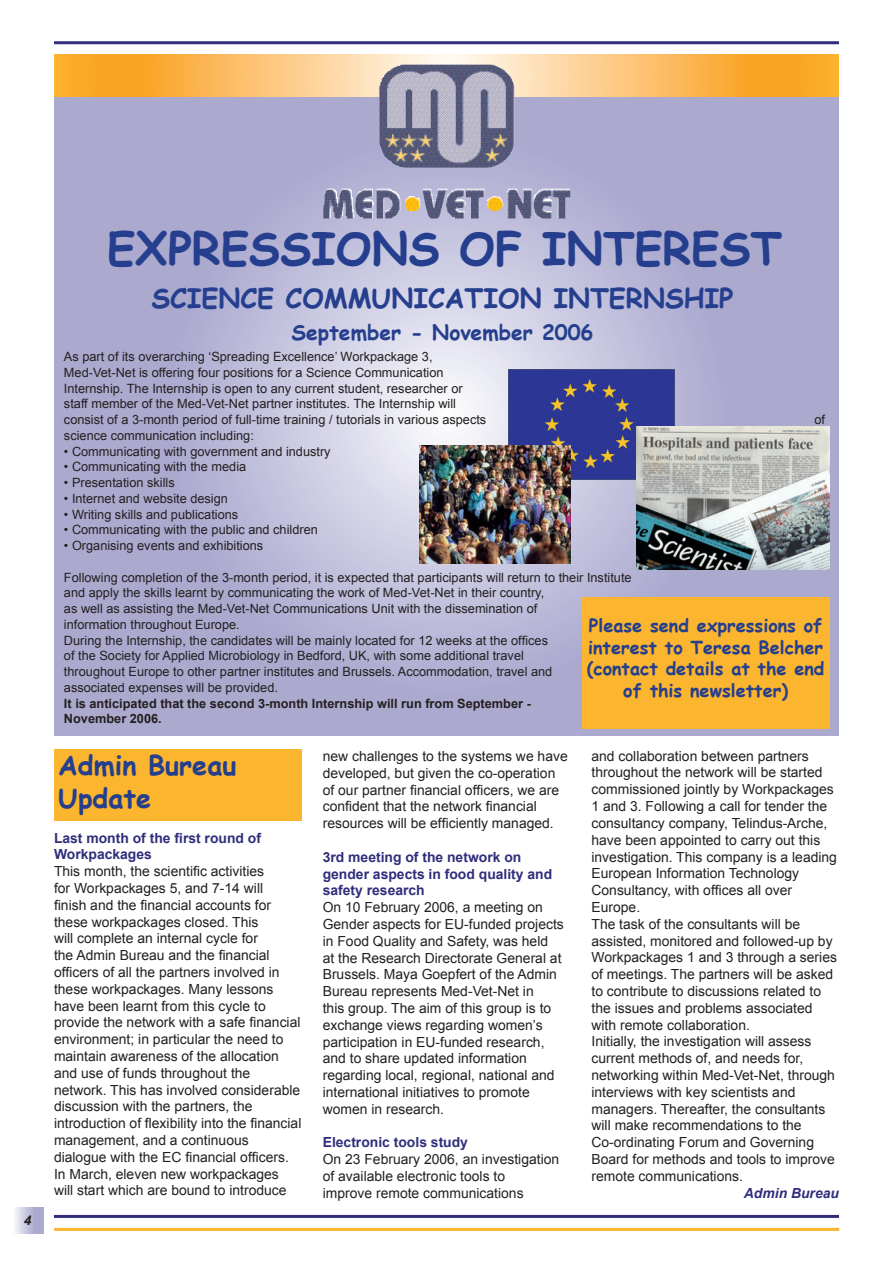
<style>
.page{position:relative;width:893px;height:1263px;background:#fff}
.page>*{position:absolute;margin:0;border:0;box-sizing:border-box;transform-origin:0 0}
.t1{font:700 45px "Comic Sans MS";color:#253f8e}
.t2{font:700 27px/32.4px "Comic Sans MS";color:#253f8e}
.t3{font:700 21px "Comic Sans MS";color:#253f8e}
.t4{font:700 18px/21.6px "Comic Sans MS";color:#253f8e;text-align:center}
.t5{font:13.95px/16.8px "Arial";color:#231f20}
.t6{font:700 13.95px/16.8px "Arial";color:#302e7c}
.t7{font:italic 700 13.95px "Arial";color:#302e7c}
.t8{font:12.75px/15.8px "Arial";color:#231f20}
.t9{font:700 12.75px/15.8px "Arial";color:#231f20}
</style>
<div class="page">
<div style="left:13px;top:1208px;width:30px;height:25px;background:linear-gradient(to right,#f3f3f9,#9f9cc8)"></div>
<hr style="left:54px;top:1215px;width:785px;height:3px;background:#302e7c">
<hr style="left:54px;top:1228px;width:785px;height:3px;background:#fcb52e">
<hr style="left:54px;top:41px;width:785px;height:3px;background:#302e7c">
<svg style="left:54px;top:97px;width:785px;height:639px"></svg>
<svg style="left:54px;top:54px;width:785px;height:43px"></svg>
<img style="left:323px;top:65px;width:247px;height:153px">
<img style="left:509px;top:369px;width:165px;height:110px">
<img style="left:420px;top:445px;width:150px;height:118px">
<img style="left:636px;top:427px;width:193px;height:142px">
<div style="left:582px;top:597px;width:247px;height:131px;background:#fcb52e"></div>
<div style="left:54px;top:749px;width:247px;height:72px;background:#fcb52e"></div>
<svg style="left:24px;top:1215px;width:7px;height:10px"></svg>
<h1 class="t1" style="left:107px;top:215px;width:676px">EXPRESSIONS OF INTEREST</h1>
<h2 class="t2" style="left:151px;top:280px;width:584px">SCIENCE COMMUNICATION INTERNSHIP</h2>
<h3 class="t3" style="left:291px;top:317px;width:303px">September - November 2006</h3>
<p class="t8" style="left:64px;top:349px;width:424px">As part of its overarching ‘Spreading Excellence’ Workpackage 3, Med-Vet-Net is offering four positions for a Science Communication Internship. The Internship is open to any current student, researcher or staff member of the Med-Vet-Net partner institutes. The Internship will consist of a 3-month period of full-time training / tutorials in various aspects</p>
<p class="t8" style="left:814px;top:412px;width:12px">of</p>
<p class="t8" style="left:64px;top:428px;width:191px">science communication including:</p>
<p class="t8" style="left:64px;top:443px;width:268px">• Communicating with government and industry</p>
<p class="t8" style="left:64px;top:459px;width:184px">• Communicating with the media</p>
<p class="t8" style="left:64px;top:475px;width:112px">• Presentation skills</p>
<p class="t8" style="left:64px;top:491px;width:165px">• Internet and website design</p>
<p class="t8" style="left:64px;top:506px;width:176px">• Writing skills and publications</p>
<p class="t8" style="left:64px;top:522px;width:255px">• Communicating with the public and children</p>
<p class="t8" style="left:64px;top:538px;width:201px">• Organising events and exhibitions</p>
<p class="t8" style="left:64px;top:569px;width:569px">Following completion of the 3-month period, it is expected that participants will return to their Institute and apply the skills learnt by communicating the work of Med-Vet-Net in their country,<br>as well as assisting the Med-Vet-Net Communications Unit with the dissemination of<br>information throughout Europe.<br>During the Internship, the candidates will be mainly located for 12 weeks at the offices<br>of the Society for Applied Microbiology in Bedford, UK, with some additional travel<br>throughout Europe to other partner institutes and Brussels. Accommodation, travel and<br>associated expenses will be provided.</p>
<p class="t9" style="left:64px;top:696px;width:468px">It is anticipated that the second 3-month Internship will run from September -<br>November 2006.</p>
<p class="t4" style="left:587px;top:614px;width:239px">Please send expressions of interest to Teresa Belcher (contact details at the end of this newsletter)</p>
<h2 class="t2" style="left:58px;top:748px;width:180px">Admin Bureau<br>Update</h2>
<p class="t6" style="left:54px;top:830px;width:209px">Last month of the first round of<br>Workpackages</p>
<p class="t5" style="left:54px;top:863px;width:249px">This month, the scientific activities<br>for Workpackages 5, and 7-14 will<br>finish and the financial accounts for these workpackages closed. This<br>will complete an internal cycle for<br>the Admin Bureau and the financial officers of all the partners involved in these workpackages. Many lessons have been learnt from this cycle to provide the network with a safe financial environment; in particular the need to maintain awareness of the allocation and use of funds throughout the network. This has involved considerable discussion with the partners, the introduction of flexibility into the financial management, and a continuous dialogue with the EC financial officers.<br>In March, eleven new workpackages will start which are bound to introduce</p>
<p class="t5" style="left:323px;top:748px;width:246px">new challenges to the systems we have developed, but given the co-operation of our partner financial officers, we are confident that the network financial resources will be efficiently managed.</p>
<p class="t6" style="left:323px;top:849px;width:231px">3rd meeting of the network on gender aspects in food quality and safety research</p>
<p class="t5" style="left:323px;top:899px;width:243px">On 10 February 2006, a meeting on Gender aspects for EU-funded projects in Food Quality and Safety, was held<br>at the Research Directorate General at Brussels. Maya Goepfert of the Admin Bureau represents Med-Vet-Net in<br>this group. The aim of this group is to exchange views regarding women’s participation in EU-funded research, and to share updated information regarding local, regional, national and international initiatives to promote women in research.</p>
<p class="t6" style="left:323px;top:1134px;width:147px">Electronic tools study</p>
<p class="t5" style="left:323px;top:1151px;width:238px">On 23 February 2006, an investigation of available electronic tools to<br>improve remote communications</p>
<p class="t5" style="left:591px;top:747px;width:247px">and collaboration between partners throughout the network will be started commissioned jointly by Workpackages 1 and 3. Following a call for tender the consultancy company, Telindus-Arche, have been appointed to carry out this investigation. This company is a leading European Information Technology Consultancy, with offices all over Europe.<br>The task of the consultants will be assisted, monitored and followed-up by Workpackages 1 and 3 through a series of meetings. The partners will be asked to contribute to discussions related to the issues and problems associated with remote collaboration.<br>Initially, the investigation will assess current methods of, and needs for, networking within Med-Vet-Net, through interviews with key scientists and managers. Thereafter, the consultants will make recommendations to the Co-ordinating Forum and Governing Board for methods and tools to improve remote communications.</p>
<p class="t7" style="left:744px;top:1183px;width:97px">Admin Bureau</p>
</div>
